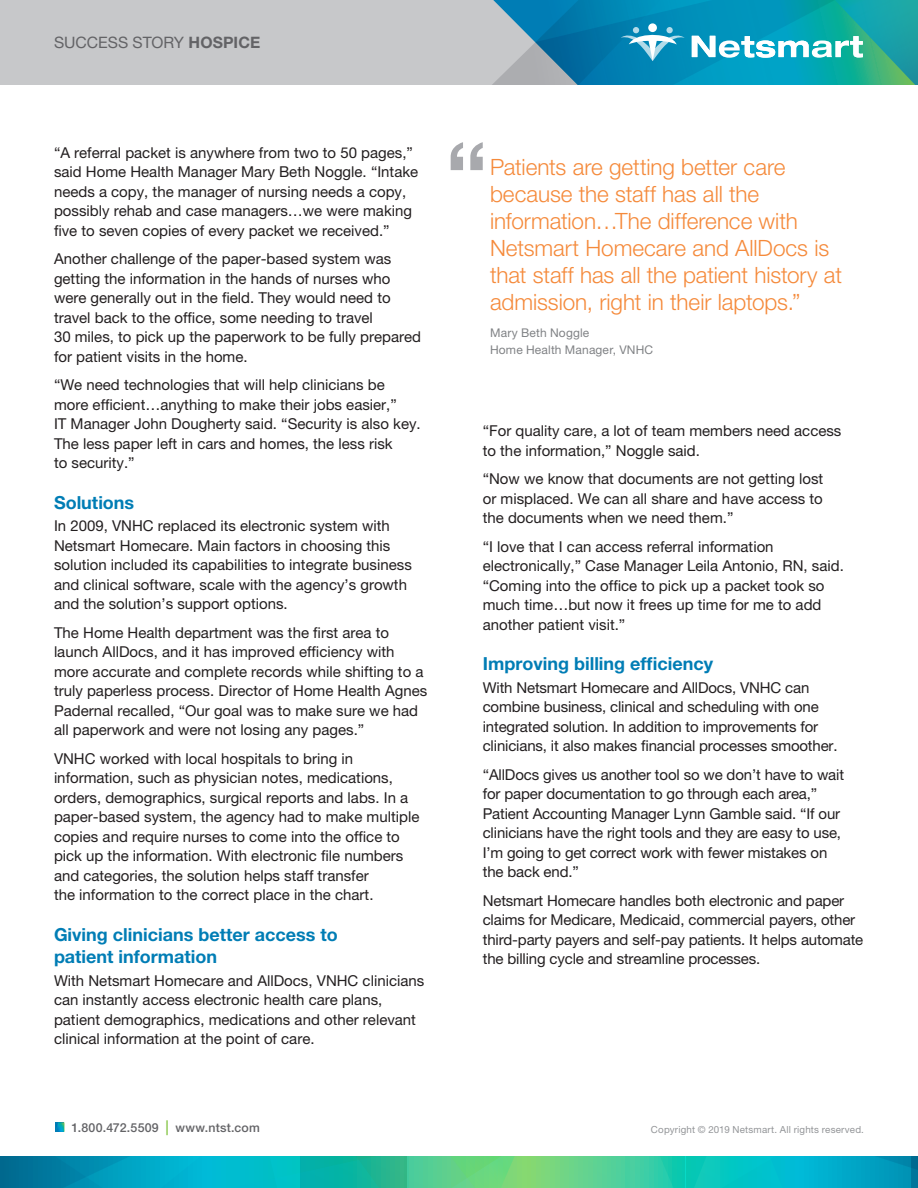
<style>
.page{position:relative;width:918px;height:1188px;background:#fff}
.page>*{position:absolute;margin:0;border:0;box-sizing:border-box;transform-origin:0 0}
.t1{font:500 99px "Helvetica Neue LT Pro";color:#a8a9ad}
.t2{font:300 22.5px/27px "Helvetica Neue LT Pro";letter-spacing:-.005em;color:#f58a3b}
.t3{font:700 18px/22.5px "Helvetica Neue LT Pro";color:#007db5}
.t4{font:15.75px "Helvetica Neue LT Pro";color:#636366}
.t5{font:15px/19.5px "Helvetica Neue LT Pro";color:#231f20}
.t6{font:500 12.3px "Helvetica Neue LT Pro";letter-spacing:.02em;color:#636366}
.t7{font:12px/16.5px "Helvetica Neue LT Pro";letter-spacing:.015em;color:#808285}
.t8{font:9.75px "Helvetica Neue LT Pro";letter-spacing:.02em;color:#939598}
.s1{font-weight:700}
.s2{font-size:14.85px;color:#81c340}
</style>
<div class="page">
<div style="left:0;top:0;width:918px;height:85px;background:#c7c8ca"></div>
<svg style="left:692px;top:0;width:226px;height:85px;background:#23aab5"></svg>
<svg style="left:492px;top:0;width:193px;height:85px;background:#328fb5"></svg>
<div style="left:666px;top:27px;width:7px;height:6px;background:#b2dbe9;border-radius:50%"></div>
<svg style="left:0;top:1157px;width:918px;height:31px;background:#1db6ac"></svg>
<svg style="left:56px;top:1122px;width:8px;height:10px"></svg>
<p class="t4" style="left:54px;top:33px;width:208px">SUCCESS STORY <span class="s1">HOSPICE</span></p>
<p class="t5" style="left:54px;top:142px;width:366px">“A referral packet is anywhere from two to 50 pages,” said Home Health Manager Mary Beth Noggle. “Intake needs a copy, the manager of nursing needs a copy, possibly rehab and case managers…we were making five to seven copies of every packet we received.”</p>
<p class="t5" style="left:54px;top:249px;width:369px">Another challenge of the paper-based system was getting the information in the hands of nurses who were generally out in the field. They would need to travel back to the office, some needing to travel<br>30 miles, to pick up the paperwork to be fully prepared for patient visits in the home.</p>
<p class="t5" style="left:54px;top:375px;width:368px">“We need technologies that will help clinicians be more efficient…anything to make their jobs easier,”<br>IT Manager John Dougherty said. “Security is also key.<br>The less paper left in cars and homes, the less risk<br>to security.”</p>
<p class="t3" style="left:54px;top:491px;width:82px">Solutions</p>
<p class="t5" style="left:54px;top:516px;width:359px">In 2009, VNHC replaced its electronic system with Netsmart Homecare. Main factors in choosing this solution included its capabilities to integrate business and clinical software, scale with the agency’s growth and the solution’s support options.</p>
<p class="t5" style="left:54px;top:622px;width:375px">The Home Health department was the first area to launch AllDocs, and it has improved efficiency with more accurate and complete records while shifting to a truly paperless process. Director of Home Health Agnes Padernal recalled, “Our goal was to make sure we had all paperwork and were not losing any pages.”</p>
<p class="t5" style="left:54px;top:748px;width:367px">VNHC worked with local hospitals to bring in information, such as physician notes, medications, orders, demographics, surgical reports and labs. In a paper-based system, the agency had to make multiple copies and require nurses to come into the office to pick up the information. With electronic file numbers and categories, the solution helps staff transfer<br>the information to the correct place in the chart.</p>
<p class="t3" style="left:54px;top:923px;width:285px">Giving clinicians better access to patient information</p>
<p class="t5" style="left:54px;top:970px;width:372px">With Netsmart Homecare and AllDocs, VNHC clinicians can instantly access electronic health care plans, patient demographics, medications and other relevant clinical information at the point of care.</p>
<h1 class="t1" style="left:445px;top:119px;width:45px">“</h1>
<h2 class="t2" style="left:490px;top:153px;width:353px">Patients are getting better care because the staff has all the information…The difference with Netsmart Homecare and AllDocs is that staff has all the patient history at admission, right in their laptops.”</h2>
<p class="t7" style="left:490px;top:325px;width:165px">Mary Beth Noggle<br>Home Health Manager, VNHC</p>
<p class="t5" style="left:483px;top:421px;width:360px">“For quality care, a lot of team members need access to the information,” Noggle said.</p>
<p class="t5" style="left:483px;top:469px;width:342px;text-align:justify">“Now we know that documents are not getting lost or misplaced. We can all share and have access to the documents when we need them.”</p>
<p class="t5" style="left:483px;top:536px;width:363px">“I love that I can access referral information electronically,” Case Manager Leila Antonio, RN, said. “Coming into the office to pick up a packet took so much time…but now it frees up time for me to add another patient visit.”</p>
<p class="t3" style="left:483px;top:652px;width:232px">Improving billing efficiency</p>
<p class="t5" style="left:483px;top:677px;width:356px">With Netsmart Homecare and AllDocs, VNHC can combine business, clinical and scheduling with one integrated solution. In addition to improvements for clinicians, it also makes financial processes smoother.</p>
<p class="t5" style="left:483px;top:764px;width:363px">“AllDocs gives us another tool so we don’t have to wait for paper documentation to go through each area,” Patient Accounting Manager Lynn Gamble said. “If our clinicians have the right tools and they are easy to use, I’m going to get correct work with fewer mistakes on the back end.”</p>
<p class="t5" style="left:483px;top:890px;width:382px">Netsmart Homecare handles both electronic and paper claims for Medicare, Medicaid, commercial payers, other third-party payers and self-pay patients. It helps automate the billing cycle and streamline processes.</p>
<p class="t6" style="left:71px;top:1120px;width:190px">1.800.472.5509 <span class="s2">|</span> www.ntst.com</p>
<p class="t8" style="left:651px;top:1124px;width:215px">Copyright © 2019 Netsmart. All rights reserved.</p>
</div>
